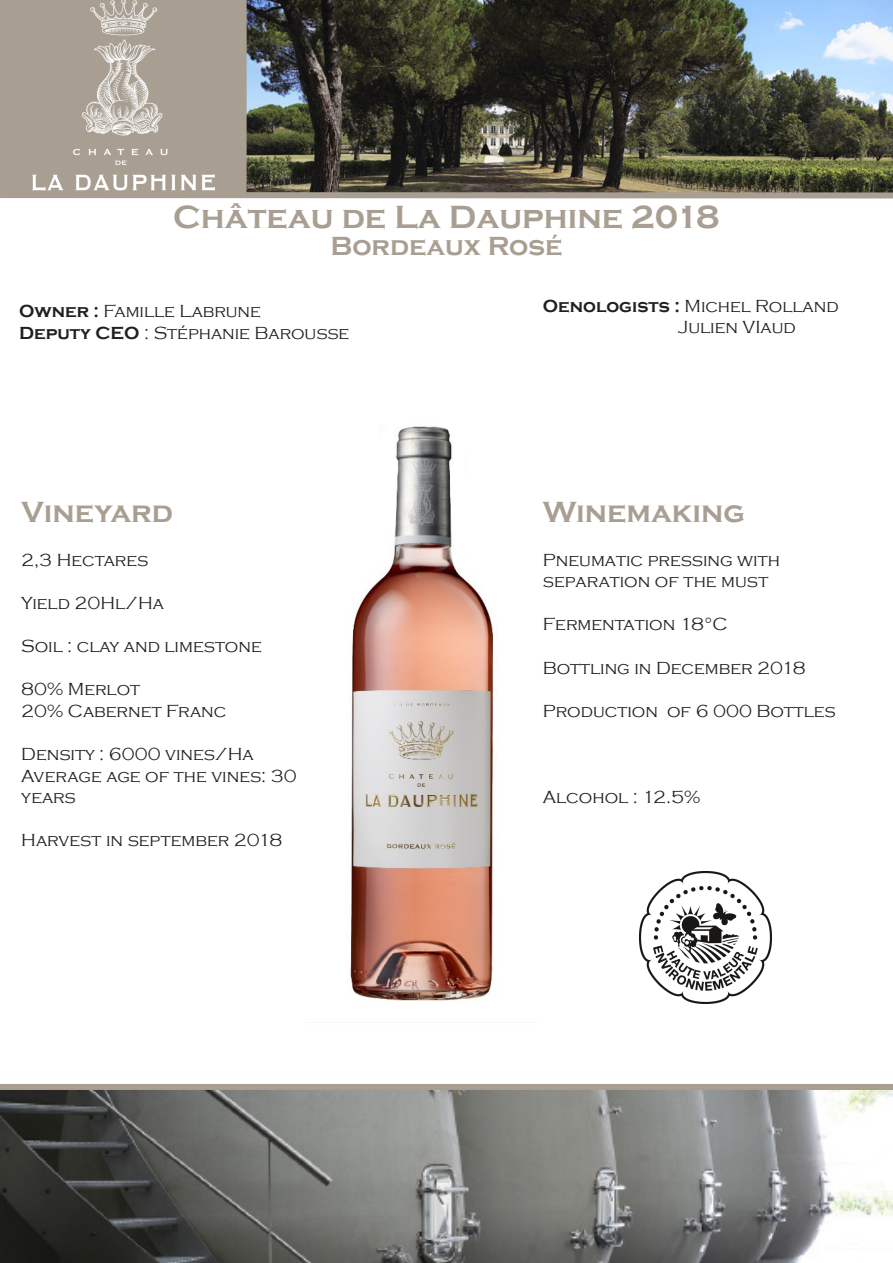
<style>
.page{position:relative;width:893px;height:1263px;background:#fff}
.page>*{position:absolute;margin:0;border:0;box-sizing:border-box;transform-origin:0 0}
.t1{font:700 33px "Copperplate Gothic";color:#a89f92}
.t2{font:700 30px "Copperplate Gothic";color:#a89f92}
.t3{font:700 27px "Copperplate Gothic";color:#a89f92}
.t4{font:300 18px/21.6px "Copperplate Gothic";color:#231f20}
.s1{font-weight:700}
</style>
<div class="page">
<img style="left:247px;top:0;width:646px;height:192px">
<svg style="left:0;top:0;width:247px;height:192px"></svg>
<div style="left:0;top:192px;width:893px;height:6px;background:#a89f92"></div>
<img style="left:350px;top:426px;width:144px;height:575px">
<img style="left:0;top:1090px;width:893px;height:173px">
<div style="left:0;top:1084px;width:893px;height:6px;background:#a89f92"></div>
<img style="left:640px;top:872px;width:132px;height:131px">
<p class="t1" style="left:173px;top:199px;width:548px">Château de La Dauphine 2018</p>
<p class="t3" style="left:331px;top:231px;width:233px">Bordeaux Rosé</p>
<p class="t4" style="left:19px;top:301px;width:243px"><span class="s1">Owner :</span> Famille Labrune</p>
<p class="t4" style="left:19px;top:323px;width:332px"><span class="s1">Deputy CEO</span> : Stéphanie Barousse</p>
<p class="t2" style="left:21px;top:496px;width:153px">Vineyard</p>
<p class="t4" style="left:21px;top:549px;width:128px">2,3 Hectares</p>
<p class="t4" style="left:21px;top:592px;width:144px">Yield 20Hl/Ha</p>
<p class="t4" style="left:21px;top:635px;width:242px">Soil : clay and limestone</p>
<p class="t4" style="left:21px;top:679px;width:120px">80% Merlot</p>
<p class="t4" style="left:21px;top:700px;width:207px">20% Cabernet Franc</p>
<p class="t4" style="left:21px;top:743px;width:234px">Density : 6000 vines/Ha</p>
<p class="t4" style="left:21px;top:765px;width:277px">Average age of the vines: 30 years</p>
<p class="t4" style="left:21px;top:830px;width:263px">Harvest in september 2018</p>
<p class="t4" style="left:543px;top:295px;width:297px"><span class="s1">Oenologists :</span> Michel Rolland</p>
<p class="t4" style="left:678px;top:317px;width:119px">Julien VIaud</p>
<p class="t2" style="left:543px;top:496px;width:204px">Winemaking</p>
<p class="t4" style="left:543px;top:549px;width:239px">Pneumatic pressing with separation of the must</p>
<p class="t4" style="left:543px;top:614px;width:186px">Fermentation 18°C</p>
<p class="t4" style="left:543px;top:657px;width:264px">Bottling in December 2018</p>
<p class="t4" style="left:543px;top:700px;width:294px">Production of 6 000 Bottles</p>
<p class="t4" style="left:543px;top:787px;width:159px">Alcohol : 12.5%</p>
</div>
